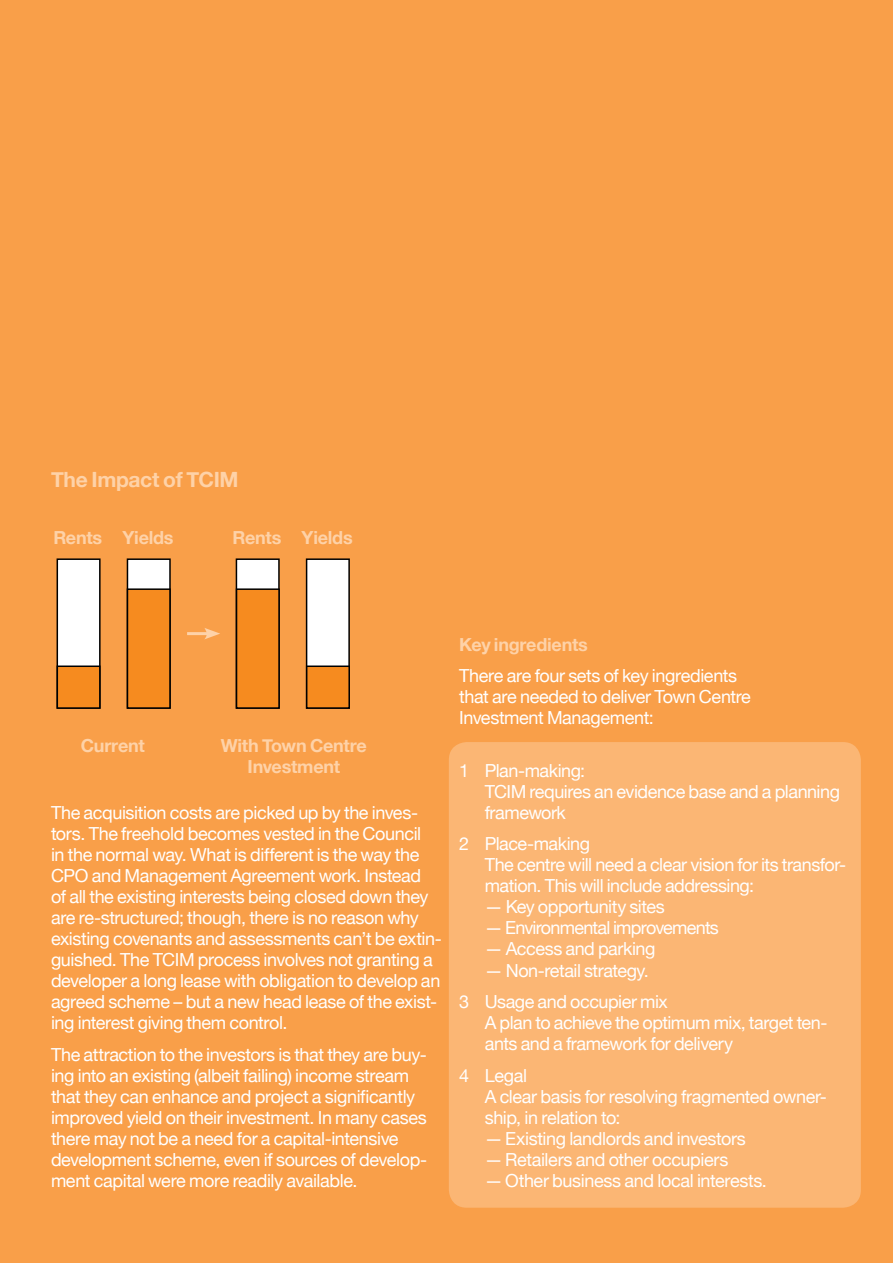
<style>
.page{position:relative;width:893px;height:1263px;background:#f99f49}
.page>*{position:absolute;margin:0;border:0;box-sizing:border-box;transform-origin:0 0}
.t1{font:700 21px "Helvetica Neue";letter-spacing:-.015em;color:#fed2a8}
.t2{font:18px/21px "Helvetica Neue";letter-spacing:-.025em;color:#fff}
.t3{font:700 18px/21px "Helvetica Neue";letter-spacing:-.015em;color:#fed2a8;text-align:center}
.t4{font:18px "Helvetica Neue";letter-spacing:-.045em;color:#fff}
</style>
<div class="page">
<div style="left:449px;top:742px;width:412px;height:466px;background:#fbb674;border-radius:18px"></div>
<div style="left:307px;top:559px;width:42px;height:149px;background:#fff"></div>
<div style="left:306px;top:558px;width:44px;height:151px;border:2px solid #000"></div>
<div style="left:236px;top:559px;width:43px;height:149px;background:#fff"></div>
<div style="left:236px;top:558px;width:44px;height:151px;border:2px solid #000"></div>
<div style="left:127px;top:559px;width:43px;height:149px;background:#fff"></div>
<div style="left:127px;top:558px;width:44px;height:151px;border:2px solid #000"></div>
<div style="left:57px;top:559px;width:43px;height:149px;background:#fff"></div>
<div style="left:57px;top:558px;width:44px;height:151px;border:2px solid #000"></div>
<div style="left:57px;top:666px;width:43px;height:42px;background:#f68b1f"></div>
<div style="left:57px;top:665px;width:44px;height:44px;border:2px solid #000"></div>
<div style="left:307px;top:666px;width:42px;height:42px;background:#f68b1f"></div>
<div style="left:306px;top:665px;width:44px;height:44px;border:2px solid #000"></div>
<div style="left:127px;top:589px;width:43px;height:119px;background:#f68b1f"></div>
<div style="left:127px;top:588px;width:44px;height:121px;border:2px solid #000"></div>
<div style="left:237px;top:589px;width:42px;height:119px;background:#f68b1f"></div>
<div style="left:236px;top:588px;width:44px;height:121px;border:2px solid #000"></div>
<hr style="left:187px;top:632px;width:23px;height:3px;background:#fed2a8">
<svg style="left:204px;top:628px;width:16px;height:11px"></svg>
<p class="t1" style="left:51px;top:463px;width:189px">The Impact of TCIM</p>
<p class="t3" style="left:53px;top:528px;width:50px">Rents</p>
<p class="t3" style="left:122px;top:528px;width:53px">Yields</p>
<p class="t3" style="left:232px;top:528px;width:122px">Rents Yields</p>
<p class="t3" style="left:81px;top:736px;width:65px">Current</p>
<p class="t3" style="left:221px;top:736px;width:148px">With Town Centre<br>Investment</p>
<p class="t2" style="left:51px;top:803px;width:392px">The acquisition costs are picked up by the inves&shy;tors. The freehold becomes vested in the Council<br>in the normal way. What is different is the way the CPO and Management Agreement work. Instead<br>of all the existing interests being closed down they are re-structured; though, there is no reason why existing covenants and assessments can’t be extin&shy;guished. The TCIM process involves not granting a developer a long lease with obligation to develop an agreed scheme – but a new head lease of the exist&shy;ing interest giving them control.</p>
<p class="t2" style="left:51px;top:1044px;width:378px">The attraction to the investors is that they are buy&shy;ing into an existing (albeit failing) income stream that they can enhance and project a significantly improved yield on their investment. In many cases there may not be a need for a capital-intensive development scheme, even if sources of develop&shy;ment capital were more readily available.</p>
<p class="t3" style="left:459px;top:634px;width:130px">Key ingredients</p>
<p class="t2" style="left:459px;top:666px;width:293px">There are four sets of key ingredients that are needed to deliver Town Centre<br>Investment Management:</p>
<p class="t2" style="left:485px;top:761px;width:357px;text-indent:-26px">1 Plan-making:<br>TCIM requires an evidence base and a planning framework</p>
<p class="t2" style="left:485px;top:834px;width:363px;text-indent:-26px">2 Place-making<br>The centre will need a clear vision for its transfor&shy;mation. This will include addressing:</p>
<p class="t2" style="left:485px;top:897px;width:181px">— Key opportunity sites</p>
<p class="t4" style="left:485px;top:915px;width:236px">— Environmental improvements</p>
<p class="t2" style="left:485px;top:940px;width:172px">— Access and parking</p>
<p class="t2" style="left:459px;top:955px;width:210px;line-height:31.5px;text-align:center">— Non-retail strategy.<br>3 Usage and occupier mix</p>
<p class="t2" style="left:485px;top:1013px;width:344px">A plan to achieve the optimum mix, target ten&shy;ants and a framework for delivery</p>
<p class="t2" style="left:485px;top:1066px;width:344px;text-indent:-26px">4 Legal<br>A clear basis for resolving fragmented owner&shy;ship, in relation to:</p>
<p class="t2" style="left:485px;top:1129px;width:263px">— Existing landlords and investors</p>
<p class="t2" style="left:485px;top:1150px;width:245px">— Retailers and other occupiers</p>
<p class="t2" style="left:485px;top:1171px;width:284px">— Other business and local interests.</p>
</div>
